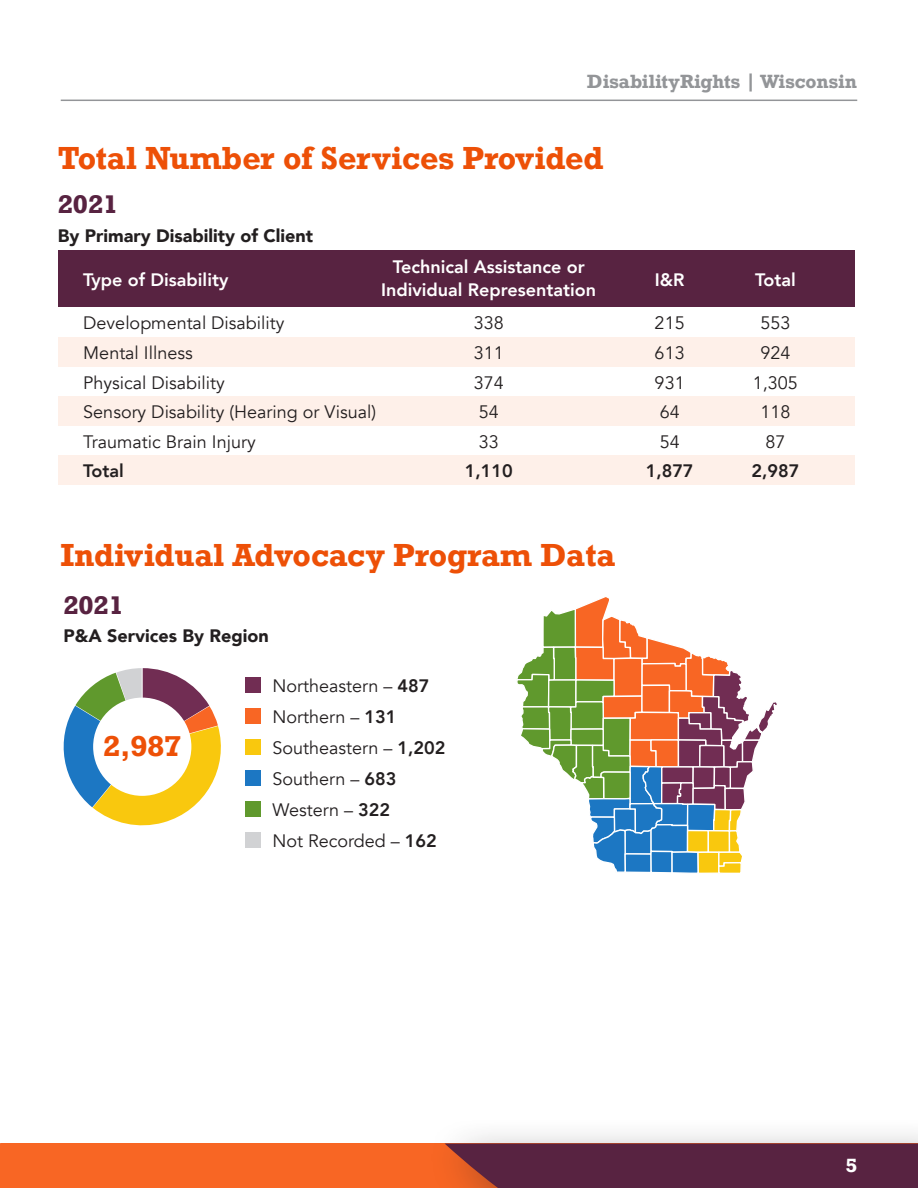
<style>
.page{position:relative;width:918px;height:1188px;background:#fff}
.page>*{position:absolute;margin:0;border:0;box-sizing:border-box;transform-origin:0 0}
.t1{font:700 30px "Rockwell";color:#ed5007}
.t2{font:700 27px "Rockwell";color:#ed5007}
.t3{font:700 24px "Rockwell";color:#582341}
.t4{font:18px "Avenir";color:#231f20}
.t5{font:800 18px/22.5px "Avenir";color:#fff;text-align:center}
.t6{font:900 18px "Avenir";color:#231f20}
.t7{font:700 18px "Rockwell";color:#939598}
.t8{font:800 18px "Avenir";color:#231f20}
.t9{font:700 18px "Rockwell";color:#fff}
.s1{font-weight:800}
</style>
<div class="page">
<div style="left:0;top:1144px;width:918px;height:44px;background:#f86624"></div>
<div style="left:424px;top:1116px;width:494px;height:72px;background:#231f20;opacity:.39"></div>
<hr style="left:61px;top:100px;width:796px;height:1px;background:#939598">
<svg style="left:445px;top:99px;width:473px;height:1089px"></svg>
<div style="left:245px;top:832px;width:16px;height:16px;background:#d1d2d4"></div>
<div style="left:245px;top:677px;width:16px;height:15px;background:#712d53"></div>
<div style="left:245px;top:708px;width:16px;height:15px;background:#f86624"></div>
<div style="left:245px;top:739px;width:16px;height:16px;background:#f9c80e"></div>
<div style="left:245px;top:770px;width:16px;height:16px;background:#1c77c3"></div>
<div style="left:245px;top:801px;width:16px;height:16px;background:#60992d"></div>
<svg style="left:63px;top:668px;width:158px;height:158px"></svg>
<div style="left:93px;top:698px;width:98px;height:98px;background:#fff;border-radius:50%"></div>
<div style="left:58px;top:250px;width:796px;height:58px;background:#582341"></div>
<div style="left:58px;top:308px;width:796px;height:29px;background:#fff"></div>
<div style="left:58px;top:426px;width:796px;height:30px;background:#fff"></div>
<div style="left:58px;top:367px;width:796px;height:29px;background:#fff"></div>
<div style="left:58px;top:337px;width:796px;height:30px;background:#fef0e9"></div>
<div style="left:58px;top:456px;width:796px;height:29px;background:#fef0e9"></div>
<div style="left:58px;top:396px;width:796px;height:30px;background:#fef0e9"></div>
<p class="t7" style="left:587px;top:70px;width:272px">DisabilityRights | Wisconsin</p>
<p class="t1" style="left:58px;top:139px;width:547px">Total Number of Services Provided</p>
<p class="t3" style="left:58px;top:189px;width:62px">2021</p>
<p class="t6" style="left:58px;top:220px;width:257px">By Primary Disability of Client</p>
<p class="t5" style="left:83px;top:268px;width:147px">Type of Disability</p>
<p class="t4" style="left:83px;top:312px;width:203px">Developmental Disability</p>
<p class="t4" style="left:83px;top:342px;width:111px">Mental Illness</p>
<p class="t4" style="left:83px;top:372px;width:143px">Physical Disability</p>
<p class="t5" style="left:381px;top:256px;width:217px">Technical Assistance or<br>Individual Representation</p>
<p class="t4" style="left:474px;top:312px;width:32px">338</p>
<p class="t4" style="left:474px;top:342px;width:32px">311</p>
<p class="t4" style="left:474px;top:372px;width:32px">374</p>
<p class="t4" style="left:83px;top:401px;width:294px">Sensory Disability (Hearing or Visual)</p>
<p class="t4" style="left:479px;top:401px;width:22px">54</p>
<p class="t4" style="left:83px;top:431px;width:174px">Traumatic Brain Injury</p>
<p class="t4" style="left:479px;top:431px;width:22px">33</p>
<p class="t8" style="left:83px;top:457px;width:42px">Total</p>
<p class="t8" style="left:465px;top:457px;width:49px">1,110</p>
<p class="t1" style="left:61px;top:535px;width:556px">Individual Advocacy Program Data</p>
<p class="t3" style="left:63px;top:590px;width:62px">2021</p>
<p class="t6" style="left:63px;top:620px;width:207px">P&amp;A Services By Region</p>
<p class="t2" style="left:103px;top:729px;width:80px">2,987</p>
<p class="t4" style="left:273px;top:675px;width:158px">Northeastern – <span class="s1">487</span></p>
<p class="t4" style="left:273px;top:706px;width:125px">Northern – <span class="s1">131</span></p>
<p class="t4" style="left:273px;top:737px;width:174px">Southeastern – <span class="s1">1,202</span></p>
<p class="t4" style="left:273px;top:768px;width:125px">Southern – <span class="s1">683</span></p>
<p class="t4" style="left:273px;top:799px;width:119px">Western – <span class="s1">322</span></p>
<p class="t4" style="left:273px;top:830px;width:166px">Not Recorded – <span class="s1">162</span></p>
<p class="t5" style="left:655px;top:268px;width:31px">I&amp;R</p>
<p class="t5" style="left:755px;top:268px;width:42px">Total</p>
<p class="t4" style="left:655px;top:312px;width:32px">215</p>
<p class="t4" style="left:760px;top:312px;width:32px">553</p>
<p class="t4" style="left:655px;top:342px;width:32px">613</p>
<p class="t4" style="left:760px;top:342px;width:32px">924</p>
<p class="t4" style="left:655px;top:372px;width:32px">931</p>
<p class="t4" style="left:753px;top:372px;width:47px">1,305</p>
<p class="t4" style="left:660px;top:401px;width:22px">64</p>
<p class="t4" style="left:760px;top:401px;width:32px">118</p>
<p class="t4" style="left:660px;top:431px;width:22px">54</p>
<p class="t4" style="left:765px;top:431px;width:22px">87</p>
<p class="t8" style="left:646px;top:457px;width:49px">1,877</p>
<p class="t8" style="left:751px;top:457px;width:49px">2,987</p>
<p class="t9" style="left:846px;top:1154px;width:13px">5</p>
</div>
